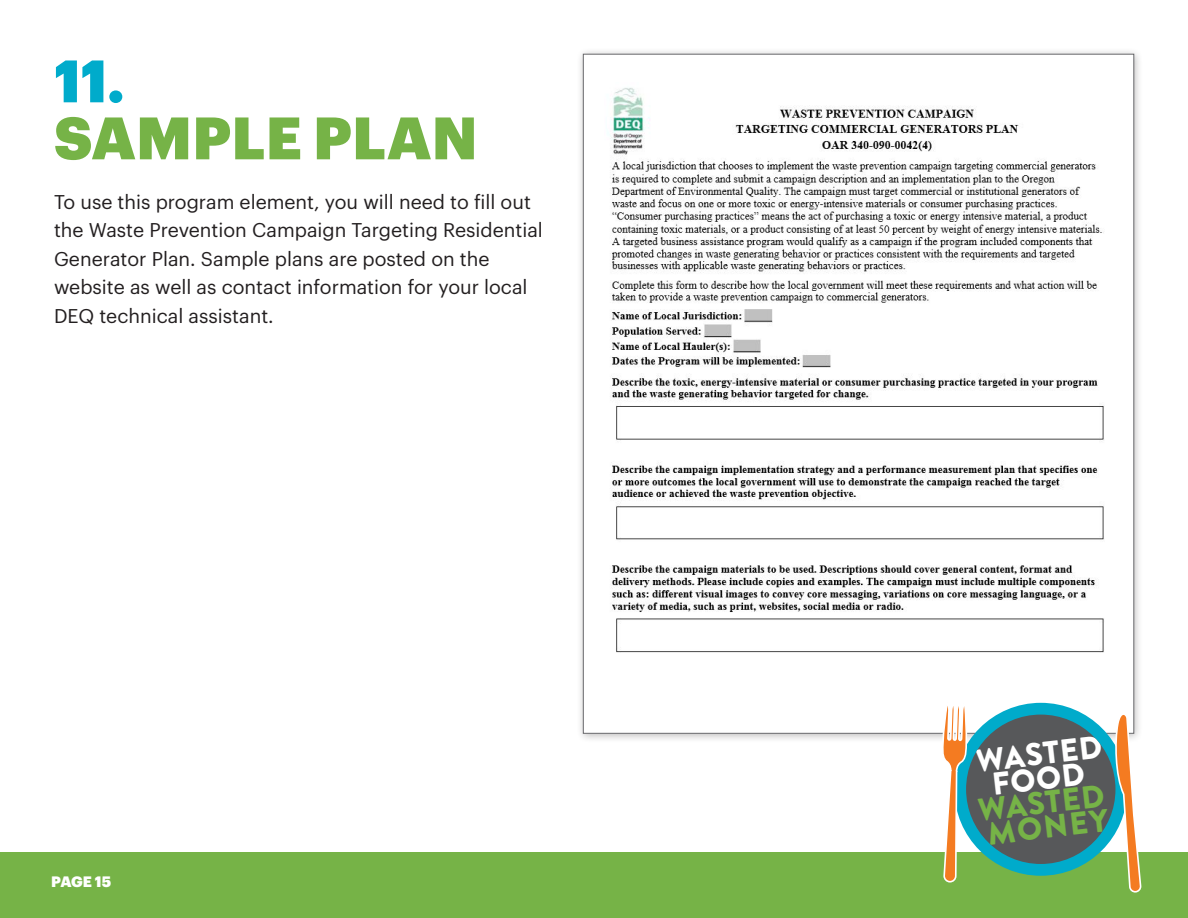
<style>
.page{position:relative;width:1188px;height:918px;background:#fff}
.page>*{position:absolute;margin:0;border:0;box-sizing:border-box;transform-origin:0 0}
.t1{font:900 58.5px/57px "Graphik";letter-spacing:.005em;color:#76b347}
.t2{font:900 31.65px/24.6px "Brandon Grotesque";color:#76b347;text-align:center}
.body{font:19.5px/28.5px "Graphik";color:#231f20}
.t3{font:900 14.85px "Graphik";letter-spacing:-.015em;color:#fff}
.s1{color:#00abcb}
.s2{color:#fff}
</style>
<div class="page">
<div style="left:0;top:852px;width:1188px;height:66px;background:#76b347"></div>
<div style="left:576px;top:47px;width:567px;height:696px;background:#231f20;opacity:.3"></div>
<div style="left:583px;top:54px;width:551px;height:680px;background:#fff;border:1px solid #69696c"></div>
<img style="left:610px;top:87px;width:494px;height:566px">
<div style="left:954px;top:703px;width:173px;height:173px;background:#00abcb;border-radius:50%"></div>
<svg style="left:1113px;top:709px;width:29px;height:184px"></svg>
<svg style="left:942px;top:359px;width:26px;height:524px"></svg>
<div style="left:966px;top:715px;width:149px;height:149px;background:#57585a;border-radius:50%"></div>
<p class="t1" style="left:54px;top:47px;width:425px"><span class="s1">11.<br></span>SAMPLE PLAN</p>
<p class="body" style="left:54px;top:186px;width:490px">To use this program element, you will need to fill out the Waste Prevention Campaign Targeting Residential Generator Plan. Sample plans are posted on the website as well as contact information for your local DEQ technical assistant.</p>
<p class="t3" style="left:51px;top:870px;width:61px">PAGE 15</p>
<p class="t2" style="left:972px;top:749px;width:131px;rotate:-6deg"><span class="s2">WASTED<br>FOOD<br></span>WASTED<br>MONEY</p>
</div>
